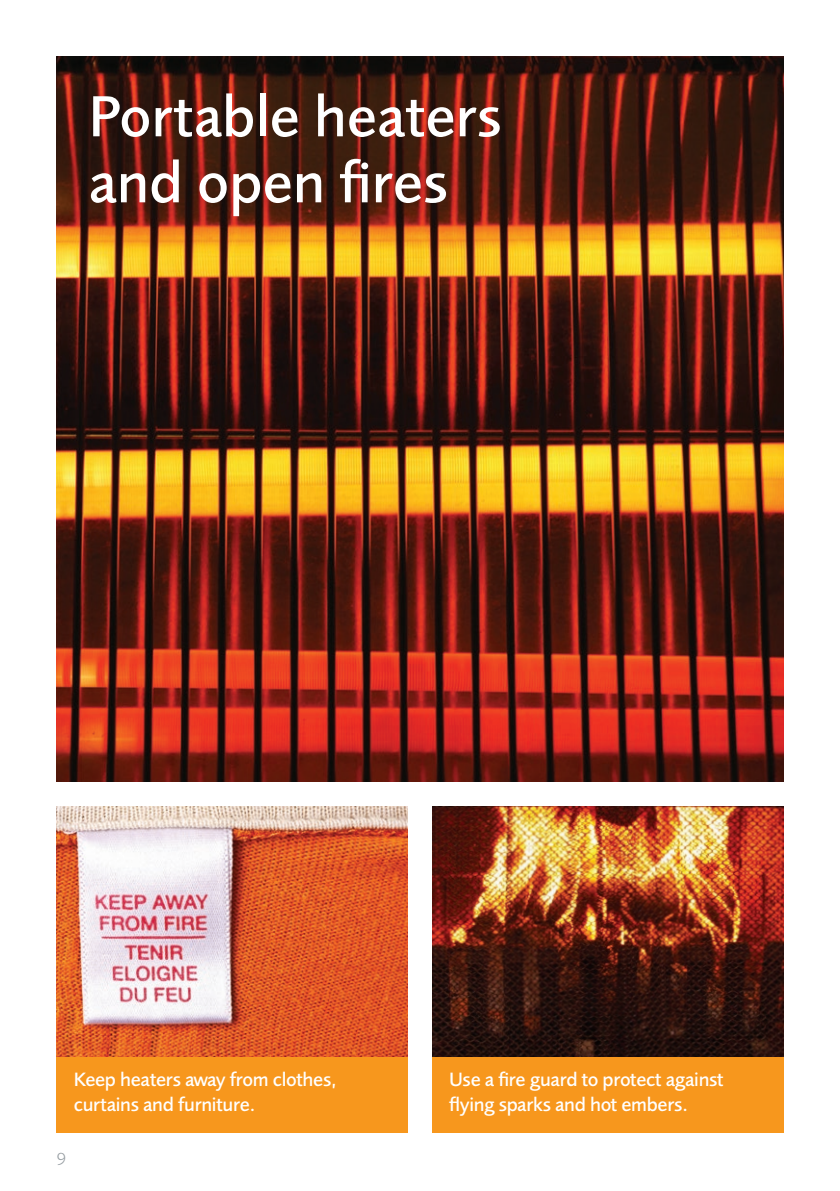
<style>
.page{position:relative;width:840px;height:1191px;background:#fff}
.page>*{position:absolute;margin:0;border:0;box-sizing:border-box;transform-origin:0 0}
.t1{font:500 60px/66px "Foundry Sans";color:#fff}
.t2{font:500 20px/25px "Foundry Sans";letter-spacing:-.015em;color:#fff}
.t3{font:300 18px "Foundry Sans";color:#959ca1}
</style>
<div class="page">
<img style="left:57px;top:57px;width:725px;height:725px">
<img style="left:432px;top:807px;width:350px;height:250px">
<div style="left:432px;top:1057px;width:350px;height:75px;background:#f7971d"></div>
<img style="left:57px;top:807px;width:351px;height:250px">
<div style="left:57px;top:1057px;width:351px;height:75px;background:#f7971d"></div>
<h1 class="t1" style="left:88px;top:83px;width:414px">Portable heaters and open fires</h1>
<p class="t2" style="left:74px;top:1067px;width:264px">Keep heaters away from clothes, curtains and furniture.</p>
<p class="t3" style="left:57px;top:1148px;width:11px">9</p>
<p class="t2" style="left:449px;top:1067px;width:276px">Use a fire guard to protect against flying sparks and hot embers.</p>
</div>
